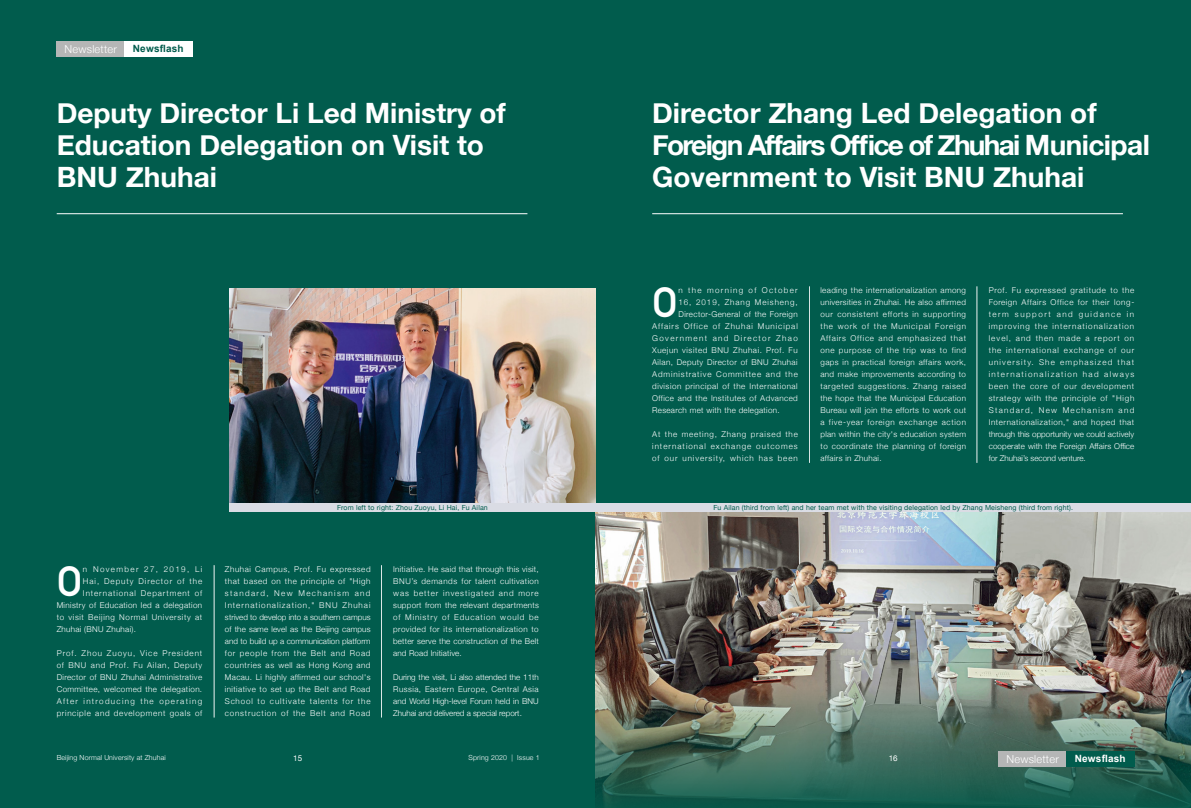
<style>
.page{position:relative;width:1191px;height:808px;background:#015c4d}
.page>*{position:absolute;margin:0;border:0;box-sizing:border-box;transform-origin:0 0}
.t1{font:700 41.7px "DIN Alternate";color:#fff}
.t2{font:700 28px/32px "Helvetica Neue";color:#fff}
.t3{font:300 11px "Helvetica Neue";letter-spacing:.02em;color:#fff}
.t4{font:700 10px "Arial";letter-spacing:.02em;color:#fff}
.t5{font:700 10px "Arial";letter-spacing:.02em;color:#015c4d}
.t6{font:300 8px/12px "Helvetica Neue";letter-spacing:.065em;color:#fff;text-align:justify}
.t7{font:300 8px "Helvetica Neue";letter-spacing:.115em;color:#fff}
.t8{font:300 8px "Helvetica Neue";letter-spacing:.045em;color:#fff}
.t9{font:300 8px "Helvetica Neue";letter-spacing:.04em;color:#fff}
.t10{font:300 8px "Helvetica Neue";letter-spacing:.17em;color:#fff}
.t11{font:300 8px "Helvetica Neue";letter-spacing:.085em;color:#fff}
.t12{font:300 8px "Helvetica Neue";letter-spacing:.11em;color:#fff}
.t13{font:300 8px "Helvetica Neue";letter-spacing:.12em;color:#fff}
.t14{font:300 8px "Helvetica Neue";letter-spacing:.16em;color:#fff}
.t15{font:8px "Helvetica Neue";color:#fff}
.t16{font:7px "Helvetica Neue";letter-spacing:.02em;color:#015c4d}
.t17{font:300 7px "Helvetica Neue";letter-spacing:.02em;color:#fff}
</style>
<div class="page">
<img style="left:595px;top:512px;width:596px;height:162px">
<img style="left:595px;top:674px;width:596px;height:134px">
<img style="left:229px;top:288px;width:366px;height:215px">
<hr style="left:214px;top:565px;width:1px;height:152px;background:#fff">
<hr style="left:381px;top:565px;width:1px;height:152px;background:#fff">
<hr style="left:809px;top:286px;width:1px;height:177px;background:#fff">
<hr style="left:976px;top:286px;width:1px;height:177px;background:#fff">
<hr style="left:57px;top:214px;width:470px;height:1px;background:#fff">
<hr style="left:652px;top:214px;width:471px;height:1px;background:#fff">
<div style="left:998px;top:751px;width:68px;height:16px;background:#b5b6b6"></div>
<div style="left:1066px;top:751px;width:68px;height:16px;background:#015c4d"></div>
<div style="left:57px;top:41px;width:68px;height:16px;background:#b5b6b6"></div>
<div style="left:124px;top:41px;width:68px;height:16px;background:#fff"></div>
<div style="left:229px;top:503px;width:962px;height:9px;background:#dadce4"></div>
<h3 class="t3" style="left:65px;top:40px;width:54px">Newsletter</h3>
<p class="t5" style="left:133px;top:42px;width:52px">Newsflash</p>
<h2 class="t2" style="left:57px;top:98px;width:451px">Deputy Director Li Led Ministry of<br>Education Delegation on Visit to<br>BNU Zhuhai</h2>
<h2 class="t2" style="left:652px;top:98px;width:499px">Director Zhang Led Delegation of<br>Foreign Affairs Office of Zhuhai Municipal<br>Government to Visit BNU Zhuhai</h2>
<h1 class="t1" style="left:652px;top:271px;width:27px">O</h1>
<p class="t14" style="left:678px;top:284px;width:121px">n the morning of October</p>
<p class="t7" style="left:678px;top:296px;width:121px">16, 2019, Zhang Meisheng,</p>
<p class="t8" style="left:678px;top:308px;width:121px">Director-General of the Foreign</p>
<p class="t7" style="left:652px;top:320px;width:147px">Affairs Office of Zhuhai Municipal</p>
<p class="t10" style="left:652px;top:332px;width:147px">Government and Director Zhao</p>
<p class="t6" style="left:652px;top:344px;width:147px">Xuejun visited BNU Zhuhai. Prof. Fu</p>
<p class="t6" style="left:652px;top:356px;width:147px">Ailan, Deputy Director of BNU Zhuhai</p>
<p class="t12" style="left:652px;top:368px;width:147px">Administrative Committee and the</p>
<p class="t6" style="left:652px;top:380px;width:147px">division principal of the International</p>
<p class="t6" style="left:652px;top:392px;width:147px">Office and the Institutes of Advanced</p>
<p class="t9" style="left:652px;top:404px;width:129px">Research met with the delegation.</p>
<p class="t6" style="left:652px;top:428px;width:147px">At the meeting, Zhang praised the international exchange outcomes of our university, which has been</p>
<p class="t6" style="left:820px;top:284px;width:147px">leading the internationalization among universities in Zhuhai. He also affirmed our consistent efforts in supporting the work of the Municipal Foreign Affairs Office and emphasized that one purpose of the trip was to find gaps in practical foreign affairs work, and make improvements according to targeted suggestions. Zhang raised the hope that the Municipal Education Bureau will join the efforts to work out a five-year foreign exchange action plan within the city's education system to coordinate the planning of foreign affairs in Zhuhai.</p>
<p class="t6" style="left:988px;top:284px;width:147px">Prof. Fu expressed gratitude to the Foreign Affairs Office for their long&shy;term support and guidance in improving the internationalization level, and then made a report on the international exchange of our university. She emphasized that internationalization had always been the core of our development strategy with the principle of "High Standard, New Mechanism and Internationalization," and hoped that through this opportunity we could actively cooperate with the Foreign Affairs Office for Zhuhai’s second venture.</p>
<h1 class="t1" style="left:57px;top:550px;width:27px">O</h1>
<p class="t10" style="left:83px;top:563px;width:121px">n November 27, 2019, Li</p>
<p class="t13" style="left:83px;top:575px;width:121px">Hai, Deputy Director of the</p>
<p class="t7" style="left:83px;top:587px;width:121px">International Department of</p>
<p class="t8" style="left:57px;top:599px;width:147px">Ministry of Education led a delegation</p>
<p class="t11" style="left:57px;top:611px;width:147px">to visit Beijing Normal University at</p>
<p class="t9" style="left:57px;top:623px;width:81px">Zhuhai (BNU Zhuhai).</p>
<p class="t6" style="left:57px;top:647px;width:147px">Prof. Zhou Zuoyu, Vice President of BNU and Prof. Fu Ailan, Deputy Director of BNU Zhuhai Administrative Committee, welcomed the delegation.<br>After introducing the operating principle and development goals of</p>
<p class="t16" style="left:337px;top:502px;width:152px">From left to right: Zhou Zuoyu, Li Hai, Fu Ailan</p>
<p class="t16" style="left:713px;top:502px;width:361px">Fu Ailan (third from left) and her team met with the visiting delegation led by Zhang Meisheng (third from right).</p>
<p class="t6" style="left:225px;top:563px;width:147px">Zhuhai Campus, Prof. Fu expressed that based on the principle of "High standard, New Mechanism and Internationalization," BNU Zhuhai strived to develop into a southern campus of the same level as the Beijing campus and to build up a communication platform for people from the Belt and Road countries as well as Hong Kong and Macau. Li highly affirmed our school's initiative to set up the Belt and Road School to cultivate talents for the construction of the Belt and Road</p>
<p class="t6" style="left:393px;top:563px;width:147px">Initiative. He said that through this visit, BNU’s demands for talent cultivation was better investigated and more support from the relevant departments of Ministry of Education would be provided for its internationalization to better serve the construction of the Belt and Road Initiative.</p>
<p class="t6" style="left:393px;top:671px;width:147px">During the visit, Li also attended the 11th Russia, Eastern Europe, Central Asia and World High-level Forum held in BNU Zhuhai and delivered a special report.</p>
<p class="t17" style="left:57px;top:752px;width:110px">Beijing Normal University at Zhuhai</p>
<p class="t15" style="left:293px;top:752px;width:11px">15</p>
<p class="t17" style="left:468px;top:752px;width:73px">Spring 2020 | Issue 1</p>
<p class="t15" style="left:888px;top:752px;width:11px">16</p>
<h3 class="t3" style="left:1006px;top:750px;width:54px">Newsletter</h3>
<p class="t4" style="left:1074px;top:752px;width:52px">Newsflash</p>
</div>
